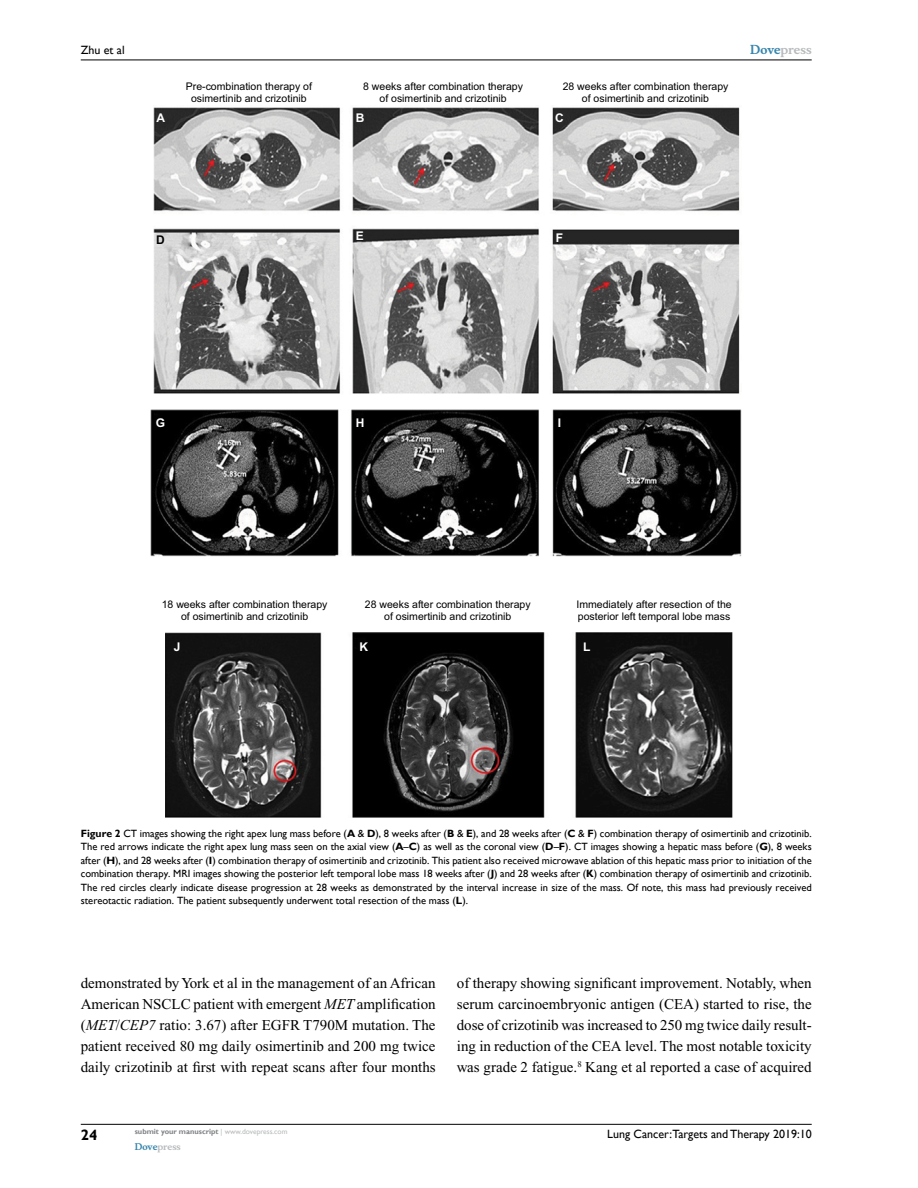
<style>
.page{position:relative;width:918px;height:1188px;background:#fff}
.page>*{position:absolute;margin:0;border:0;box-sizing:border-box;transform-origin:0 0}
.t1{font:15px/21px "Times New Roman";color:#000;text-align:justify}
.t2{font:700 15px "Gill Sans";color:#000}
.t3{font:12px "Gill Sans";color:#000}
.t4{font:700 12px "Arial";color:#fff}
.t5{font:700 12px "Musee";color:#b8babc}
.t6{font:700 12px "Arial";color:#000}
.t7{font:10.5px/13.5px "Gill Sans";color:#000;text-align:justify}
.t8{font:10.5px/12.6px "Arial";color:#000;text-align:center}
.t9{font:700 9px "Musee";color:#b8babc}
.t10{font:700 7.5px "Gill Sans";color:#808285}
.s1{color:#3785ad}
.s2{font-weight:700}
.s3{font-style:italic}
.s4{font-weight:400;color:#b8babc}
</style>
<div class="page">
<hr style="left:81px;top:1124px;width:731px;height:1px;background:#000">
<hr style="left:81px;top:60px;width:731px;height:1px;background:#000">
<img style="left:165px;top:633px;width:568px;height:184px">
<img style="left:151px;top:409px;width:591px;height:147px">
<img style="left:154px;top:107px;width:586px;height:287px">
<p class="t3" style="left:81px;top:43px;width:45px">Zhu et al</p>
<p class="t8" style="left:186px;top:80px;width:128px">Pre-combination therapy of osimertinib and crizotinib</p>
<p class="t8" style="left:363px;top:80px;width:161px">8 weeks after combination therapy of osimertinib and crizotinib</p>
<p class="t8" style="left:563px;top:80px;width:167px">28 weeks after combination therapy of osimertinib and crizotinib</p>
<p class="t4" style="left:157px;top:109px;width:10px">A</p>
<p class="t4" style="left:356px;top:109px;width:10px">B</p>
<p class="t4" style="left:555px;top:109px;width:10px">C</p>
<p class="t5" style="left:750px;top:43px;width:63px"><span class="s1">Dove</span>press</p>
<p class="t6" style="left:156px;top:232px;width:10px">D</p>
<p class="t4" style="left:356px;top:228px;width:10px">E</p>
<p class="t4" style="left:556px;top:229px;width:9px">F</p>
<p class="t4" style="left:156px;top:414px;width:11px">G</p>
<p class="t4" style="left:356px;top:414px;width:10px">H</p>
<p class="t4" style="left:558px;top:414px;width:5px">I</p>
<p class="t8" style="left:162px;top:598px;width:167px">18 weeks after combination therapy of osimertinib and crizotinib</p>
<p class="t8" style="left:365px;top:598px;width:167px">28 weeks after combination therapy of osimertinib and crizotinib</p>
<p class="t8" style="left:576px;top:598px;width:157px;text-align:left">Immediately after resection of the posterior left temporal lobe mass</p>
<p class="t4" style="left:174px;top:639px;width:8px">J</p>
<p class="t4" style="left:360px;top:639px;width:10px">K</p>
<p class="t4" style="left:583px;top:639px;width:9px">L</p>
<p class="t7" style="left:81px;top:827px;width:732px"><span class="s2">Figure 2</span> CT images showing the right apex lung mass before (<span class="s2">A</span> &amp; <span class="s2">D</span>), 8 weeks after (<span class="s2">B</span> &amp; <span class="s2">E</span>), and 28 weeks after (<span class="s2">C</span> &amp; <span class="s2">F</span>) combination therapy of osimertinib and crizotinib.<br>The red arrows indicate the right apex lung mass seen on the axial view (<span class="s2">A</span>–<span class="s2">C</span>) as well as the coronal view (<span class="s2">D</span>–<span class="s2">F</span>). CT images showing a hepatic mass before (<span class="s2">G</span>), 8 weeks after (<span class="s2">H</span>), and 28 weeks after (<span class="s2">I</span>) combination therapy of osimertinib and crizotinib. This patient also received microwave ablation of this hepatic mass prior to initiation of the combination therapy. MRI images showing the posterior left temporal lobe mass 18 weeks after (<span class="s2">J</span>) and 28 weeks after (<span class="s2">K</span>) combination therapy of osimertinib and crizotinib.<br>The red circles clearly indicate disease progression at 28 weeks as demonstrated by the interval increase in size of the mass. Of note, this mass had previously received stereotactic radiation. The patient subsequently underwent total resection of the mass (<span class="s2">L</span>).</p>
<p class="t1" style="left:81px;top:972px;width:356px">demonstrated by York et al in the management of an African American NSCLC patient with emergent <span class="s3">MET</span> amplification (<span class="s3">MET</span>/<span class="s3">CEP7</span> ratio: 3.67) after EGFR T790M mutation. The patient received 80 mg daily osimertinib and 200 mg twice daily crizotinib at first with repeat scans after four months</p>
<p class="t1" style="left:457px;top:972px;width:356px">of therapy showing significant improvement. Notably, when serum carcinoembryonic antigen (CEA) started to rise, the dose of crizotinib was increased to 250 mg twice daily result&shy;ing in reduction of the CEA level. The most notable toxicity was grade 2 fatigue.<sup>8</sup> Kang et al reported a case of acquired</p>
<h1 class="t2" style="left:81px;top:1126px;width:18px">24</h1>
<p class="t10" style="left:135px;top:1127px;width:154px">submit your manuscript <span class="s4">| www.dovepress.com</span></p>
<p class="t9" style="left:135px;top:1141px;width:48px"><span class="s1">Dove</span>press</p>
<p class="t3" style="left:607px;top:1127px;width:206px">Lung Cancer:Targets and Therapy 2019:10</p>
</div>
